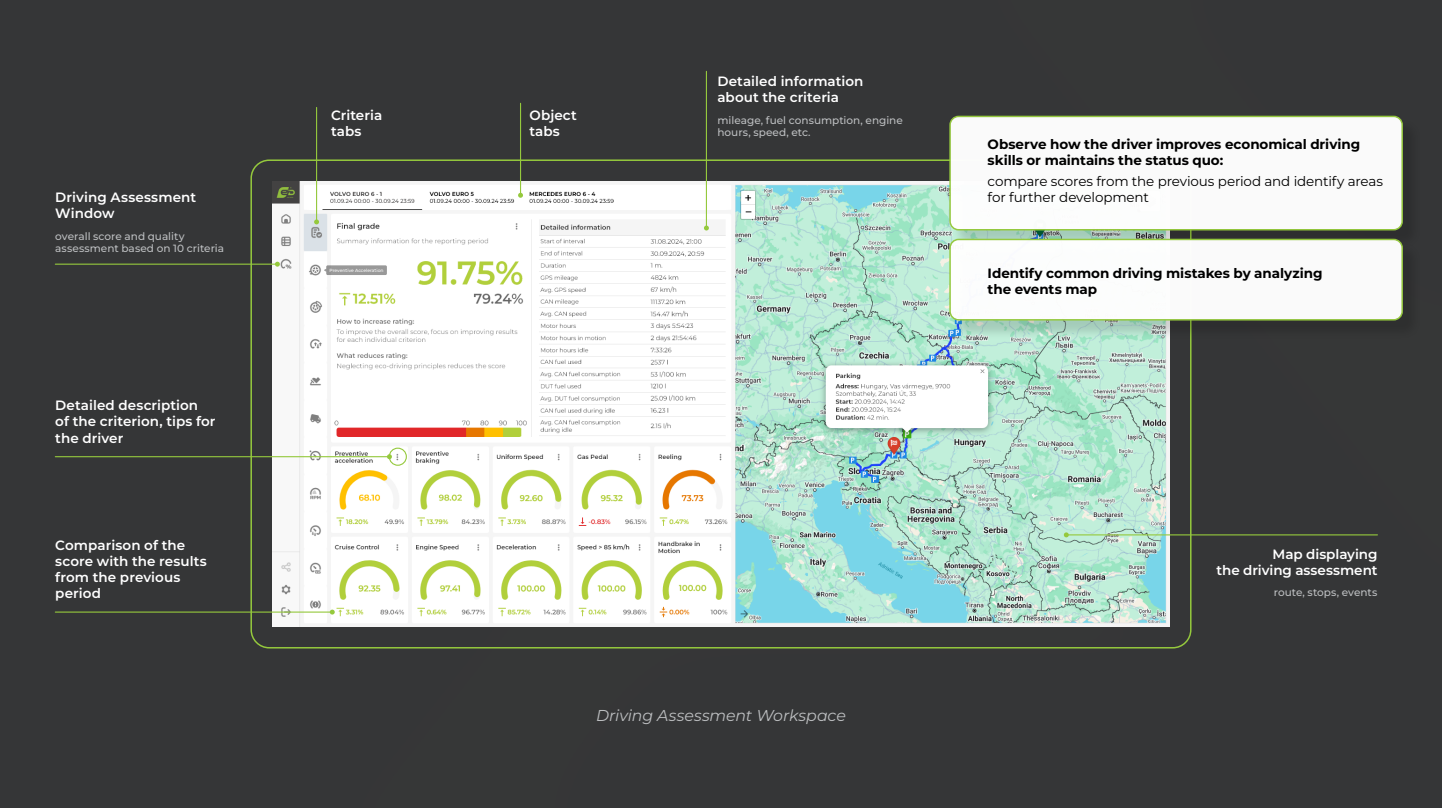
<style>
.page{position:relative;width:1442px;height:808px;background:#fff}
.page>*{position:absolute;margin:0;border:0;box-sizing:border-box;transform-origin:0 0}
.t1{font:italic 15.75px "Montserrat";letter-spacing:-.005em;color:#bcbec0}
.t2{font:600 13.5px/16.2px "Montserrat";letter-spacing:.005em;color:#fff}
.t3{font:700 13.5px/16.2px "Montserrat";letter-spacing:-.005em;color:#000}
.t4{font:13.5px/16.2px "Montserrat";letter-spacing:-.01em;color:#000}
.t5{font:500 10.5px/12.6px "Montserrat";color:#bcbec0}
.t6{font:500 4.5px "Montserrat";color:#fff}
</style>
<div class="page">
<div style="left:0;top:0;width:1441px;height:808px;background:#353637"></div>
<img style="left:273px;top:182px;width:896px;height:444px">
<hr style="left:55px;top:611px;width:277px;height:2px;background:#95c93d">
<svg style="left:330px;top:610px;width:5px;height:4px"></svg>
<hr style="left:316px;top:107px;width:1px;height:115px;background:#95c93d">
<svg style="left:314px;top:219px;width:5px;height:5px"></svg>
<hr style="left:706px;top:71px;width:1px;height:157px;background:#95c93d">
<svg style="left:704px;top:226px;width:5px;height:4px"></svg>
<hr style="left:520px;top:103px;width:1px;height:92px;background:#95c93d">
<svg style="left:518px;top:193px;width:5px;height:5px"></svg>
<hr style="left:1066px;top:534px;width:311px;height:1px;background:#95c93d">
<svg style="left:1063px;top:532px;width:5px;height:5px"></svg>
<svg style="left:324px;top:265px;width:63px;height:10px"></svg>
<hr style="left:55px;top:456px;width:334px;height:1px;background:#95c93d">
<svg style="left:387px;top:454px;width:5px;height:5px"></svg>
<div style="left:389px;top:448px;width:18px;height:18px;border:1px solid #95c93d;border-radius:50%"></div>
<hr style="left:55px;top:264px;width:222px;height:1px;background:#95c93d">
<svg style="left:275px;top:262px;width:5px;height:5px"></svg>
<div style="left:951px;top:118px;width:470px;height:131px;background:#000;opacity:.15"></div>
<div style="left:950px;top:116px;width:452px;height:114px;background:#fff;border-radius:9px"></div>
<div style="left:949px;top:116px;width:453px;height:114px;border:2px solid #95c93d;border-radius:9px"></div>
<div style="left:951px;top:241px;width:470px;height:98px;background:#000;opacity:.15"></div>
<div style="left:950px;top:239px;width:452px;height:81px;background:#fff;border-radius:9px"></div>
<div style="left:949px;top:239px;width:453px;height:82px;border:2px solid #95c93d;border-radius:9px"></div>
<p class="t2" style="left:55px;top:189px;width:142px">Driving Assessment<br>Window</p>
<p class="t5" style="left:55px;top:229px;width:170px">overall score and quality assessment based on 10 criteria</p>
<p class="t2" style="left:55px;top:397px;width:162px">Detailed description<br>of the criterion, tips for the driver</p>
<p class="t2" style="left:55px;top:537px;width:153px">Comparison of the score with the results from the previous period</p>
<p class="t2" style="left:331px;top:107px;width:53px">Criteria tabs</p>
<p class="t6" style="left:330px;top:267px;width:55px">Preventive Acceleration</p>
<p class="t2" style="left:529px;top:107px;width:49px">Object tabs</p>
<p class="t2" style="left:717px;top:73px;width:148px">Detailed information about the criteria</p>
<p class="t5" style="left:717px;top:113px;width:187px">mileage, fuel consumption, engine hours, speed, etc.</p>
<p class="t3" style="left:987px;top:136px;width:374px">Observe how the driver improves economical driving skills or maintains the status quo:</p>
<p class="t4" style="left:987px;top:173px;width:397px">compare scores from the previous period and identify areas for further development</p>
<p class="t3" style="left:987px;top:265px;width:336px">Identify common driving mistakes by analyzing the events map</p>
<p class="t1" style="left:596px;top:705px;width:251px">Driving Assessment Workspace</p>
<p class="t2" style="left:1216px;top:546px;width:162px;text-align:right">Map displaying<br>the driving assessment</p>
<p class="t5" style="left:1273px;top:586px;width:105px">route, stops, events</p>
</div>
